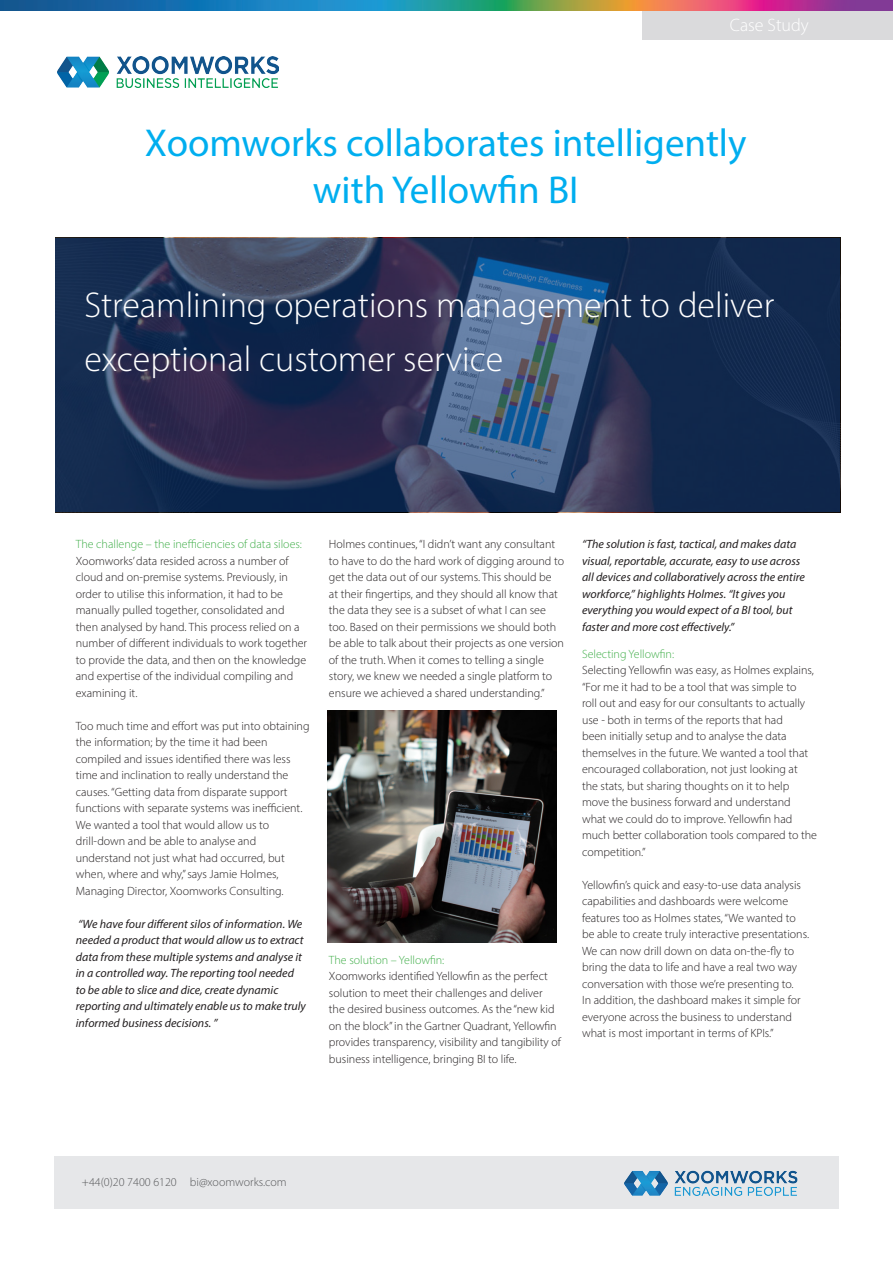
<style>
.page{position:relative;width:893px;height:1263px;background:#fff}
.page>*{position:absolute;margin:0;border:0;box-sizing:border-box;transform-origin:0 0}
.t1{font:39px "Myriad Pro";color:#00aeef}
.t2{font:300 36px/54px "Myriad Pro";color:#fff}
.t3{font:300 18px "Myriad Pro";color:#fff}
.t4{font:300 12px/16.5px "Myriad Pro";color:#231f20}
.t5{font:italic 12px/16.5px "Myriad Pro";color:#231f20}
.t6{font:300 12px "Myriad Pro";color:#40ae49}
.t7{font:300 12px "Myriad Pro";color:#57585a}
</style>
<div class="page">
<img style="left:0;top:0;width:893px;height:11px">
<img style="left:57px;top:57px;width:221px;height:30px">
<div style="left:54px;top:1156px;width:785px;height:53px;background:#e6e7e9"></div>
<img style="left:624px;top:1170px;width:174px;height:26px">
<div style="left:642px;top:11px;width:251px;height:29px;background:#dadadc"></div>
<svg style="left:56px;top:238px;width:784px;height:273px;fill:#15294d"></svg>
<img style="left:327px;top:710px;width:230px;height:232px">
<p class="t3" style="left:730px;top:14px;width:80px">Case Study</p>
<p class="t1" style="left:145px;top:119px;width:603px">Xoomworks collaborates intelligently</p>
<p class="t1" style="left:313px;top:166px;width:267px">with Yellowfin BI</p>
<p class="t2" style="left:84px;top:277px;width:691px">Streamlining operations management to deliver exceptional customer service</p>
<p class="t6" style="left:76px;top:537px;width:228px">The challenge – the inefficiencies of data siloes:</p>
<p class="t4" style="left:76px;top:552px;width:233px">Xoomworks’ data resided across a number of cloud and on-premise systems. Previously, in order to utilise this information, it had to be manually pulled together, consolidated and then analysed by hand. This process relied on a number of different individuals to work together to provide the data, and then on the knowledge and expertise of the individual compiling and examining it.</p>
<p class="t4" style="left:76px;top:717px;width:235px">Too much time and effort was put into obtaining the information; by the time it had been compiled and issues identified there was less time and inclination to really understand the causes. “Getting data from disparate support functions with separate systems was inefficient.<br>We wanted a tool that would allow us to</p>
<p class="t4" style="left:76px;top:833px;width:210px">drill-down and be able to analyse and understand not just what had occurred, but when, where and why,” says Jamie Holmes, Managing Director, Xoomworks Consulting.</p>
<p class="t5" style="left:76px;top:915px;width:232px">“We have four different silos of information. We needed a product that would allow us to extract data from these multiple systems and analyse it in a controlled way. The reporting tool needed to be able to slice and dice, create dynamic reporting and ultimately enable us to make truly informed business decisions. ”</p>
<p class="t4" style="left:329px;top:536px;width:237px">Holmes continues, “I didn’t want any consultant to have to do the hard work of digging around to get the data out of our systems. This should be<br>at their fingertips, and they should all know that the data they see is a subset of what I can see too. Based on their permissions we should both be able to talk about their projects as one version of the truth. When it comes to telling a single story, we knew we needed a single platform to ensure we achieved a shared understanding.”</p>
<p class="t6" style="left:329px;top:952px;width:117px">The solution – Yellowfin:</p>
<p class="t4" style="left:329px;top:968px;width:234px">Xoomworks identified Yellowfin as the perfect solution to meet their challenges and deliver the desired business outcomes. As the “new kid on the block” in the Gartner Quadrant, Yellowfin provides transparency, visibility and tangibility of business intelligence, bringing BI to life.</p>
<p class="t5" style="left:582px;top:536px;width:224px">“The solution is fast, tactical, and makes data visual, reportable, accurate, easy to use across all devices and collaboratively across the entire workforce,” highlights Holmes. “It gives you everything you would expect of a BI tool, but faster and more cost effectively.”</p>
<p class="t6" style="left:582px;top:646px;width:94px">Selecting Yellowfin:</p>
<p class="t4" style="left:582px;top:662px;width:236px">Selecting Yellowfin was easy, as Holmes explains, “For me it had to be a tool that was simple to<br>roll out and easy for our consultants to actually use - both in terms of the reports that had<br>been initially setup and to analyse the data themselves in the future. We wanted a tool that encouraged collaboration, not just looking at<br>the stats, but sharing thoughts on it to help move the business forward and understand what we could do to improve. Yellowfin had much better collaboration tools compared to the competition.”</p>
<p class="t4" style="left:582px;top:876px;width:229px">Yellowfin’s quick and easy-to-use data analysis capabilities and dashboards were welcome features too as Holmes states, “We wanted to be able to create truly interactive presentations.<br>We can now drill down on data on-the-fly to bring the data to life and have a real two way conversation with those we’re presenting to.<br>In addition, the dashboard makes it simple for everyone across the business to understand what is most important in terms of KPIs.”</p>
<p class="t7" style="left:82px;top:1175px;width:206px">+44(0)20 7400 6120 bi@xoomworks.com</p>
</div>
